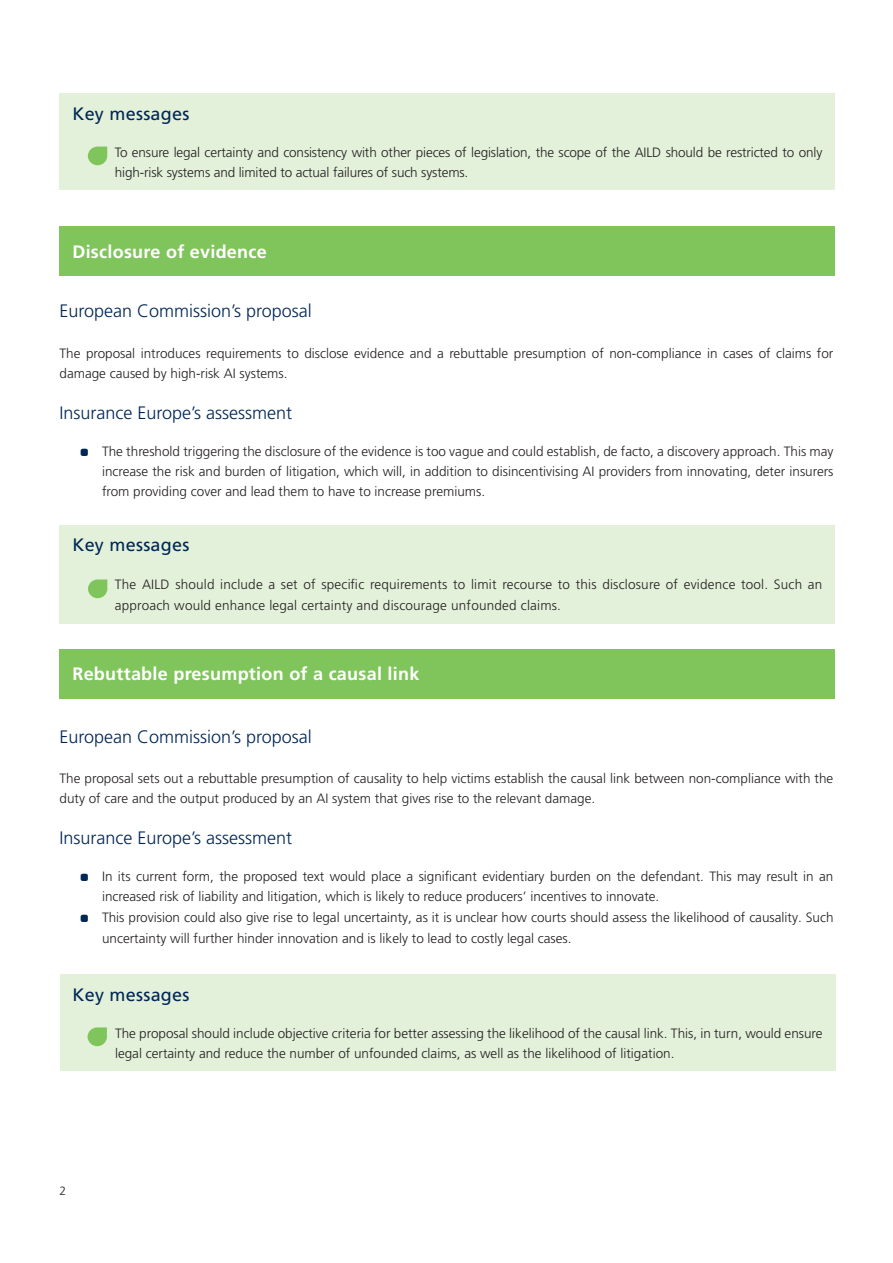
<style>
.page{position:relative;width:893px;height:1263px;background:#fff}
.page>*{position:absolute;margin:0;border:0;box-sizing:border-box;transform-origin:0 0}
.t1{font:300 18px "Frutiger LT Pro";color:#002756}
.t2{font:700 18px "Frutiger LT Pro";letter-spacing:.015em;color:#fff}
.t3{font:18px "Frutiger LT Pro";letter-spacing:.015em;color:#002756}
.t4{font:300 13.5px/20.2px "Frutiger LT Pro";color:#231f20}
.t5{font:300 12px "Frutiger LT Pro";color:#231f20}
.s1{color:#002756}
</style>
<div class="page">
<div style="left:60px;top:226px;width:775px;height:50px;background:#80c55b"></div>
<div style="left:60px;top:649px;width:775px;height:49px;background:#80c55b"></div>
<div style="left:60px;top:525px;width:775px;height:98px;background:#e3f0da"></div>
<svg style="left:88px;top:579px;width:20px;height:20px"></svg>
<div style="left:60px;top:974px;width:775px;height:97px;background:#e3f0da"></div>
<svg style="left:87px;top:1027px;width:20px;height:20px"></svg>
<div style="left:60px;top:94px;width:775px;height:96px;background:#e3f0da"></div>
<svg style="left:87px;top:146px;width:21px;height:20px"></svg>
<h1 class="t3" style="left:72px;top:103px;width:119px">Key messages</h1>
<p class="t4" style="left:115px;top:142px;width:709px;text-indent:-21px"><span class="s1">•</span> To ensure legal certainty and consistency with other pieces of legislation, the scope of the AILD should be restricted to only high-risk systems and limited to actual failures of such systems.</p>
<h1 class="t2" style="left:72px;top:241px;width:196px">Disclosure of evidence</h1>
<h1 class="t1" style="left:60px;top:301px;width:254px">European Commission’s proposal</h1>
<p class="t4" style="left:60px;top:343px;width:775px">The proposal introduces requirements to disclose evidence and a rebuttable presumption of non-compliance in cases of claims for damage caused by high-risk AI systems.</p>
<h1 class="t1" style="left:60px;top:402px;width:234px">Insurance Europe’s assessment</h1>
<p class="t4" style="left:102px;top:441px;width:733px;text-align:justify;text-indent:-21px"><span class="s1">•</span> The threshold triggering the disclosure of the evidence is too vague and could establish, de facto, a discovery approach. This may increase the risk and burden of litigation, which will, in addition to disincentivising AI providers from innovating, deter insurers from providing cover and lead them to have to increase premiums.</p>
<h1 class="t3" style="left:72px;top:535px;width:119px">Key messages</h1>
<p class="t4" style="left:115px;top:574px;width:709px;line-height:21px;text-indent:-21px"><span class="s1">•</span> The AILD should include a set of specific requirements to limit recourse to this disclosure of evidence tool. Such an approach would enhance legal certainty and discourage unfounded claims.</p>
<h1 class="t2" style="left:72px;top:664px;width:349px">Rebuttable presumption of a causal link</h1>
<h1 class="t1" style="left:60px;top:726px;width:254px">European Commission’s proposal</h1>
<p class="t4" style="left:60px;top:768px;width:775px">The proposal sets out a rebuttable presumption of causality to help victims establish the causal link between non-compliance with the duty of care and the output produced by an AI system that gives rise to the relevant damage.</p>
<h1 class="t1" style="left:60px;top:827px;width:234px">Insurance Europe’s assessment</h1>
<p class="t4" style="left:102px;top:866px;width:733px;text-indent:-21px"><span class="s1">•</span> In its current form, the proposed text would place a significant evidentiary burden on the defendant. This may result in an increased risk of liability and litigation, which is likely to reduce producers’ incentives to innovate.</p>
<p class="t4" style="left:102px;top:906px;width:733px;line-height:21px;text-indent:-21px"><span class="s1">•</span> This provision could also give rise to legal uncertainty, as it is unclear how courts should assess the likelihood of causality. Such uncertainty will further hinder innovation and is likely to lead to costly legal cases.</p>
<h1 class="t3" style="left:73px;top:984px;width:119px">Key messages</h1>
<p class="t4" style="left:115px;top:1023px;width:709px;text-indent:-21px"><span class="s1">•</span> The proposal should include objective criteria for better assessing the likelihood of the causal link. This, in turn, would ensure legal certainty and reduce the number of unfounded claims, as well as the likelihood of litigation.</p>
<p class="t5" style="left:60px;top:1184px;width:8px">2</p>
</div>
